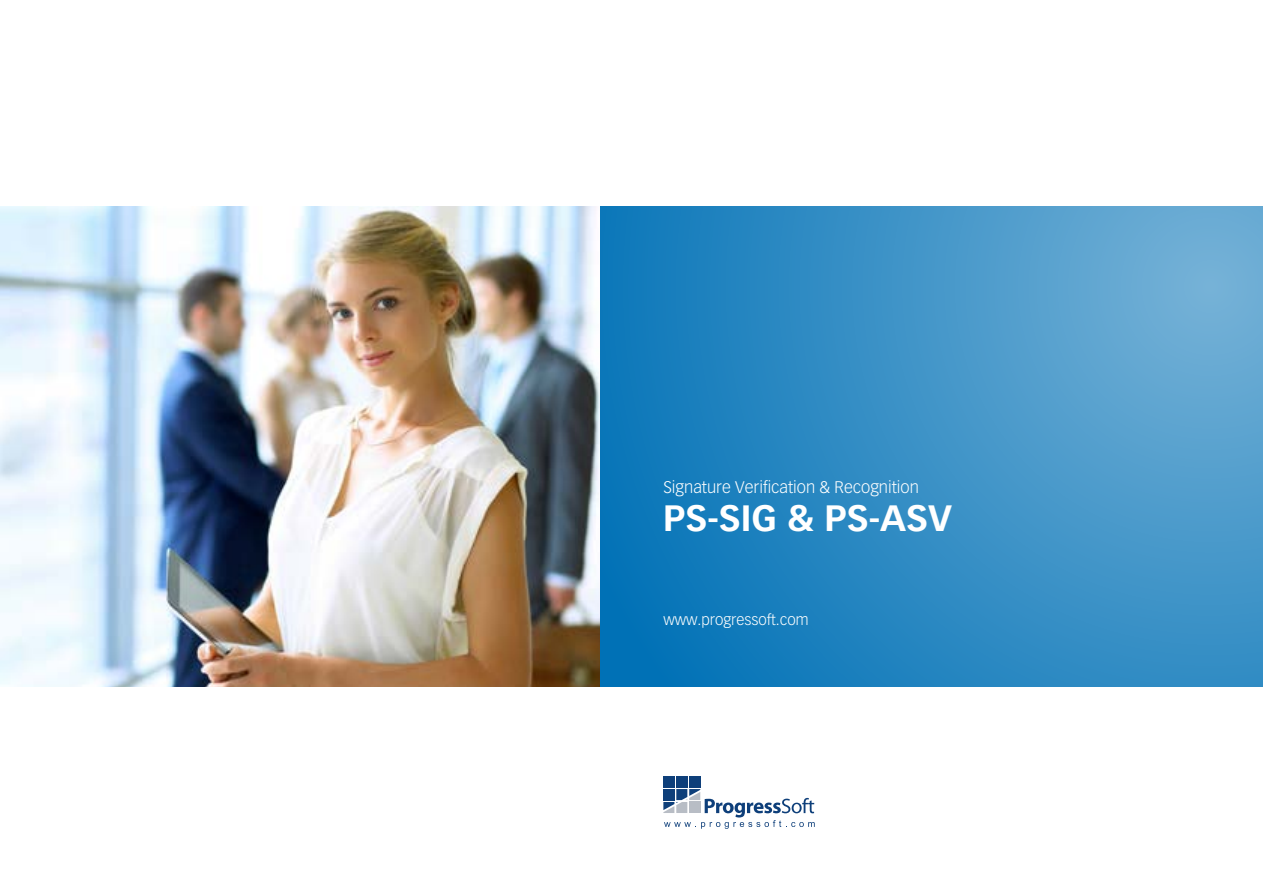
<style>
.page{position:relative;width:1263px;height:893px;background:#fff}
.page>*{position:absolute;margin:0;border:0;box-sizing:border-box;transform-origin:0 0}
.t1{font:700 36px "Vectora LT Pro";color:#fff}
.t2{font:300 16.5px "Vectora LT Pro";color:#fff}
.t3{font:300 15px "Vectora LT Pro";color:#fff}
</style>
<div class="page">
<svg style="left:600px;top:206px;width:663px;height:481px;background:#368fc5"></svg>
<div style="left:689px;top:776px;width:11px;height:11px;background:#0e3f7a"></div>
<div style="left:676px;top:776px;width:11px;height:11px;background:#0e3f7a"></div>
<div style="left:663px;top:776px;width:11px;height:11px;background:#0e3f7a"></div>
<svg style="left:663px;top:789px;width:152px;height:40px"></svg>
<img style="left:0;top:206px;width:600px;height:481px">
<p class="t2" style="left:663px;top:477px;width:257px">Signature Verification &amp; Recognition</p>
<h1 class="t1" style="left:663px;top:496px;width:290px">PS-SIG &amp; PS-ASV</h1>
<p class="t3" style="left:663px;top:611px;width:147px">www.progressoft.com</p>
</div>
